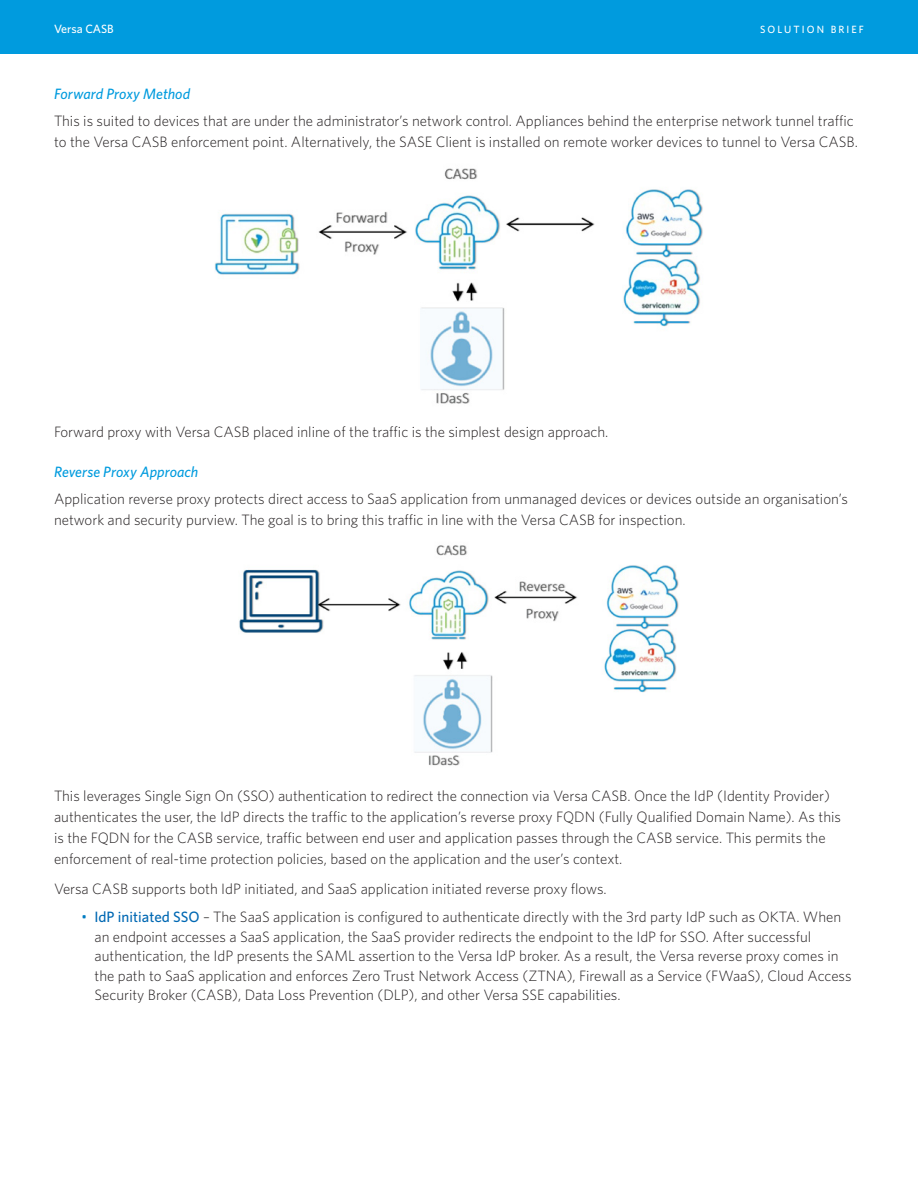
<style>
.page{position:relative;width:918px;height:1188px;background:#fff}
.page>*{position:absolute;margin:0;border:0;box-sizing:border-box;transform-origin:0 0}
.Main_Body_Text{font:300 15px/21px "Whitney";color:#231f20}
.t1{font:italic 500 15px "Whitney";letter-spacing:.005em;color:#009bde}
.t2{font:500 12px "Whitney";color:#fff}
.t3{font:500 10.5px "Whitney";letter-spacing:.2em;color:#fff}
.s1{color:#007cc2}
.s2{font-weight:500;color:#0168b3}
</style>
<div class="page">
<div style="left:0;top:0;width:918px;height:54px;background:#009bde"></div>
<img style="left:214px;top:168px;width:489px;height:236px">
<img style="left:239px;top:545px;width:440px;height:221px">
<h1 class="t2" style="left:54px;top:21px;width:61px">Versa CASB</h1>
<h1 class="t3" style="left:760px;top:22px;width:105px">SOLUTION BRIEF</h1>
<h3 class="t1" style="left:54px;top:84px;width:138px">Forward Proxy Method</h3>
<p class="Main_Body_Text" style="left:54px;top:110px;width:805px">This is suited to devices that are under the administrator’s network control. Appliances behind the enterprise network tunnel traffic to the Versa CASB enforcement point. Alternatively, the SASE Client is installed on remote worker devices to tunnel to Versa CASB.</p>
<p class="Main_Body_Text" style="left:54px;top:421px;width:556px">Forward proxy with Versa CASB placed inline of the traffic is the simplest design approach.</p>
<h3 class="t1" style="left:54px;top:462px;width:146px">Reverse Proxy Approach</h3>
<p class="Main_Body_Text" style="left:54px;top:488px;width:796px">Application reverse proxy protects direct access to SaaS application from unmanaged devices or devices outside an organisation’s network and security purview. The goal is to bring this traffic in line with the Versa CASB for inspection.</p>
<p class="Main_Body_Text" style="left:54px;top:785px;width:789px">This leverages Single Sign On (SSO) authentication to redirect the connection via Versa CASB. Once the IdP (Identity Provider) authenticates the user, the IdP directs the traffic to the application’s reverse proxy FQDN (Fully Qualified Domain Name). As this is the FQDN for the CASB service, traffic between end user and application passes through the CASB service. This permits the enforcement of real-time protection policies, based on the application and the user’s context.</p>
<p class="Main_Body_Text" style="left:54px;top:878px;width:554px">Versa CASB supports both IdP initiated, and SaaS application initiated reverse proxy flows.</p>
<p class="Main_Body_Text" style="left:94px;top:907px;width:759px;line-height:19.5px;text-indent:-14px"><span class="s1">•</span> <span class="s2">IdP initiated SSO</span> – The SaaS application is configured to authenticate directly with the 3rd party IdP such as OKTA. When an endpoint accesses a SaaS application, the SaaS provider redirects the endpoint to the IdP for SSO. After successful authentication, the IdP presents the SAML assertion to the Versa IdP broker. As a result, the Versa reverse proxy comes in the path to SaaS application and enforces Zero Trust Network Access (ZTNA), Firewall as a Service (FWaaS), Cloud Access Security Broker (CASB), Data Loss Prevention (DLP), and other Versa SSE capabilities.</p>
</div>
